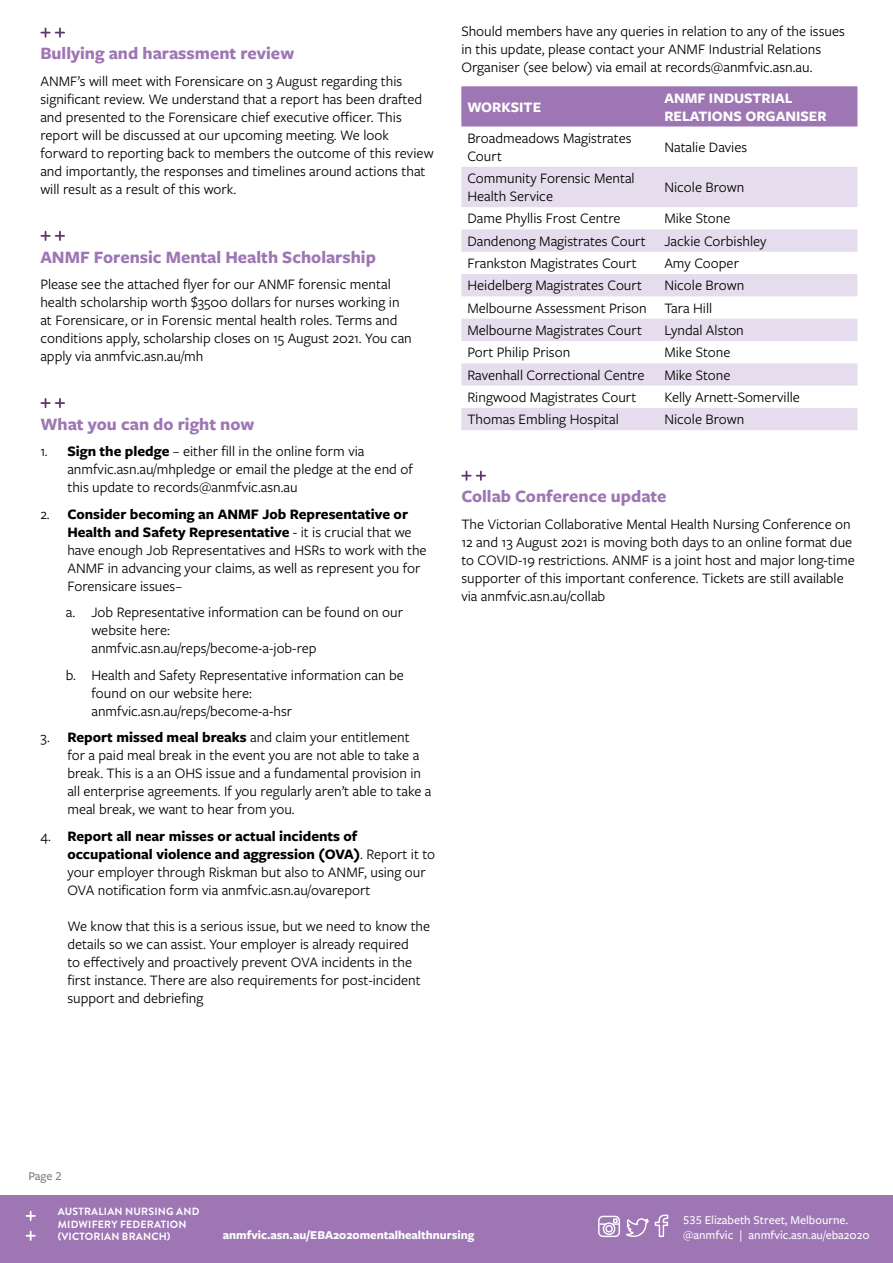
<style>
.page{position:relative;width:893px;height:1263px;background:#fff}
.page>*{position:absolute;margin:0;border:0;box-sizing:border-box;transform-origin:0 0}
.t1{font:700 18px "Freight Sans Pro";color:#9e76b4}
.t2{font:15px/18px "Freight Sans Pro";color:#000}
.t3{font:700 15px/18px "Freight Sans Pro";color:#fff}
.t4{font:500 12.45px/15px "Freight Sans Pro";color:#fff}
.t5{font:700 12.45px "Freight Sans Pro";color:#fff}
.t6{font:500 12.45px "Freight Sans Pro";color:#7d7c7b}
.t7{font:700 10.5px/12.6px "Brandon Grotesque";letter-spacing:.02em;color:#fff}
.s1{font-weight:700}
</style>
<div class="page">
<div style="left:0;top:1195px;width:893px;height:68px;background:#9e76b4"></div>
<svg style="left:598px;top:1214px;width:71px;height:24px"></svg>
<svg style="left:41px;top:28px;width:9px;height:9px"></svg>
<svg style="left:56px;top:28px;width:8px;height:9px"></svg>
<svg style="left:41px;top:232px;width:9px;height:8px"></svg>
<svg style="left:56px;top:232px;width:8px;height:8px"></svg>
<svg style="left:41px;top:399px;width:9px;height:8px"></svg>
<svg style="left:56px;top:399px;width:8px;height:8px"></svg>
<div style="left:461px;top:86px;width:396px;height:41px;background:#9e76b4"></div>
<svg style="left:461px;top:167px;width:396px;height:263px;fill:#e5dded"></svg>
<svg style="left:462px;top:471px;width:9px;height:9px"></svg>
<svg style="left:477px;top:471px;width:8px;height:9px"></svg>
<svg style="left:26px;top:1211px;width:9px;height:9px"></svg>
<svg style="left:26px;top:1231px;width:9px;height:9px"></svg>
<p class="t1" style="left:40px;top:41px;width:255px">Bullying and harassment review</p>
<p class="t2" style="left:40px;top:71px;width:395px">ANMF’s will meet with Forensicare on 3 August regarding this significant review. We understand that a report has been drafted and presented to the Forensicare chief executive officer. This report will be discussed at our upcoming meeting. We look forward to reporting back to members the outcome of this review and importantly, the responses and timelines around actions that will result as a result of this work.</p>
<p class="t1" style="left:40px;top:244px;width:337px">ANMF Forensic Mental Health Scholarship</p>
<p class="t2" style="left:40px;top:275px;width:373px">Please see the attached flyer for our ANMF forensic mental health scholarship worth $3500 dollars for nurses working in at Forensicare, or in Forensic mental health roles. Terms and conditions apply, scholarship closes on 15 August 2021. You can apply via anmfvic.asn.au/mh</p>
<p class="t1" style="left:40px;top:412px;width:215px">What you can do right now</p>
<p class="t2" style="left:67px;top:442px;width:347px;text-indent:-27px">1. <span class="s1">Sign the pledge</span> – either fill in the online form via anmfvic.asn.au/mhpledge or email the pledge at the end of this update to records@anmfvic.asn.au</p>
<p class="t2" style="left:67px;top:504px;width:361px;text-indent:-27px">2. <span class="s1">Consider becoming an ANMF Job Representative or Health and Safety Representative</span> - it is crucial that we have enough Job Representatives and HSRs to work with the ANMF in advancing your claims, as well as represent you for Forensicare issues–</p>
<p class="t2" style="left:91px;top:603px;width:313px;text-indent:-26px">a. Job Representative information can be found on our website here:<br>anmfvic.asn.au/reps/become-a-job-rep</p>
<p class="t2" style="left:91px;top:665px;width:314px;text-indent:-26px">b. Health and Safety Representative information can be found on our website here: anmfvic.asn.au/reps/become-a-hsr</p>
<p class="t2" style="left:67px;top:728px;width:366px;text-indent:-27px">3. <span class="s1">Report missed meal breaks</span> and claim your entitlement<br>for a paid meal break in the event you are not able to take a break. This is a an OHS issue and a fundamental provision in all enterprise agreements. If you regularly aren’t able to take a meal break, we want to hear from you.</p>
<p class="t2" style="left:67px;top:826px;width:369px;text-indent:-27px">4. <span class="s1">Report all near misses or actual incidents of occupational violence and aggression (OVA)</span>. Report it to your employer through Riskman but also to ANMF, using our OVA notification form via anmfvic.asn.au/ovareport</p>
<p class="t2" style="left:67px;top:916px;width:364px">We know that this is a serious issue, but we need to know the details so we can assist. Your employer is already required<br>to effectively and proactively prevent OVA incidents in the first instance. There are also requirements for post-incident support and debriefing</p>
<p class="t2" style="left:461px;top:21px;width:385px">Should members have any queries in relation to any of the issues in this update, please contact your ANMF Industrial Relations<br>Organiser (see below) via email at records@anmfvic.asn.au.</p>
<p class="t3" style="left:467px;top:97px;width:75px">WORKSITE</p>
<p class="t3" style="left:664px;top:88px;width:164px">ANMF INDUSTRIAL<br>RELATIONS ORGANISER</p>
<p class="t2" style="left:467px;top:128px;width:166px">Broadmeadows Magistrates<br>Court</p>
<p class="t2" style="left:664px;top:137px;width:84px">Natalie Davies</p>
<p class="t2" style="left:467px;top:169px;width:169px">Community Forensic Mental<br>Health Service</p>
<p class="t2" style="left:664px;top:178px;width:81px">Nicole Brown</p>
<p class="t2" style="left:467px;top:209px;width:155px">Dame Phyllis Frost Centre</p>
<p class="t2" style="left:467px;top:207px;width:301px;line-height:22.4px;text-indent:197px">Mike Stone<br>Dandenong Magistrates Court Jackie Corbishley<br>Frankston Magistrates Court</p>
<p class="t2" style="left:664px;top:254px;width:76px">Amy Cooper</p>
<p class="t2" style="left:467px;top:274px;width:278px;line-height:22.4px;text-indent:197px">Nicole Brown<br>Melbourne Assessment Prison Tara Hill<br>Melbourne Magistrates Court</p>
<p class="t2" style="left:467px;top:276px;width:176px">Heidelberg Magistrates Court</p>
<p class="t2" style="left:664px;top:320px;width:81px">Lyndal Alston</p>
<p class="t2" style="left:467px;top:343px;width:104px">Port Philip Prison</p>
<p class="t2" style="left:664px;top:343px;width:68px">Mike Stone</p>
<p class="t2" style="left:467px;top:365px;width:179px">Ravenhall Correctional Centre</p>
<p class="t2" style="left:664px;top:365px;width:68px">Mike Stone</p>
<p class="t2" style="left:467px;top:387px;width:171px">Ringwood Magistrates Court</p>
<p class="t2" style="left:664px;top:387px;width:137px">Kelly Arnett-Somerville</p>
<p class="t2" style="left:467px;top:410px;width:153px">Thomas Embling Hospital</p>
<p class="t2" style="left:664px;top:410px;width:81px">Nicole Brown</p>
<p class="t1" style="left:461px;top:484px;width:207px">Collab Conference update</p>
<p class="t2" style="left:461px;top:514px;width:395px">The Victorian Collaborative Mental Health Nursing Conference on 12 and 13 August 2021 is moving both days to an online format due to COVID-19 restrictions. ANMF is a joint host and major long-time supporter of this important conference. Tickets are still available via anmfvic.asn.au/collab</p>
<p class="t6" style="left:28px;top:1167px;width:35px">Page 2</p>
<p class="t7" style="left:58px;top:1205px;width:143px">AUSTRALIAN NURSING AND<br>MIDWIFERY FEDERATION (VICTORIAN BRANCH)</p>
<p class="t5" style="left:223px;top:1227px;width:253px">anmfvic.asn.au/EBA2020mentalhealthnursing</p>
<p class="t4" style="left:683px;top:1212px;width:188px">535 Elizabeth Street, Melbourne. @anmfvic | anmfvic.asn.au/eba2020</p>
</div>
